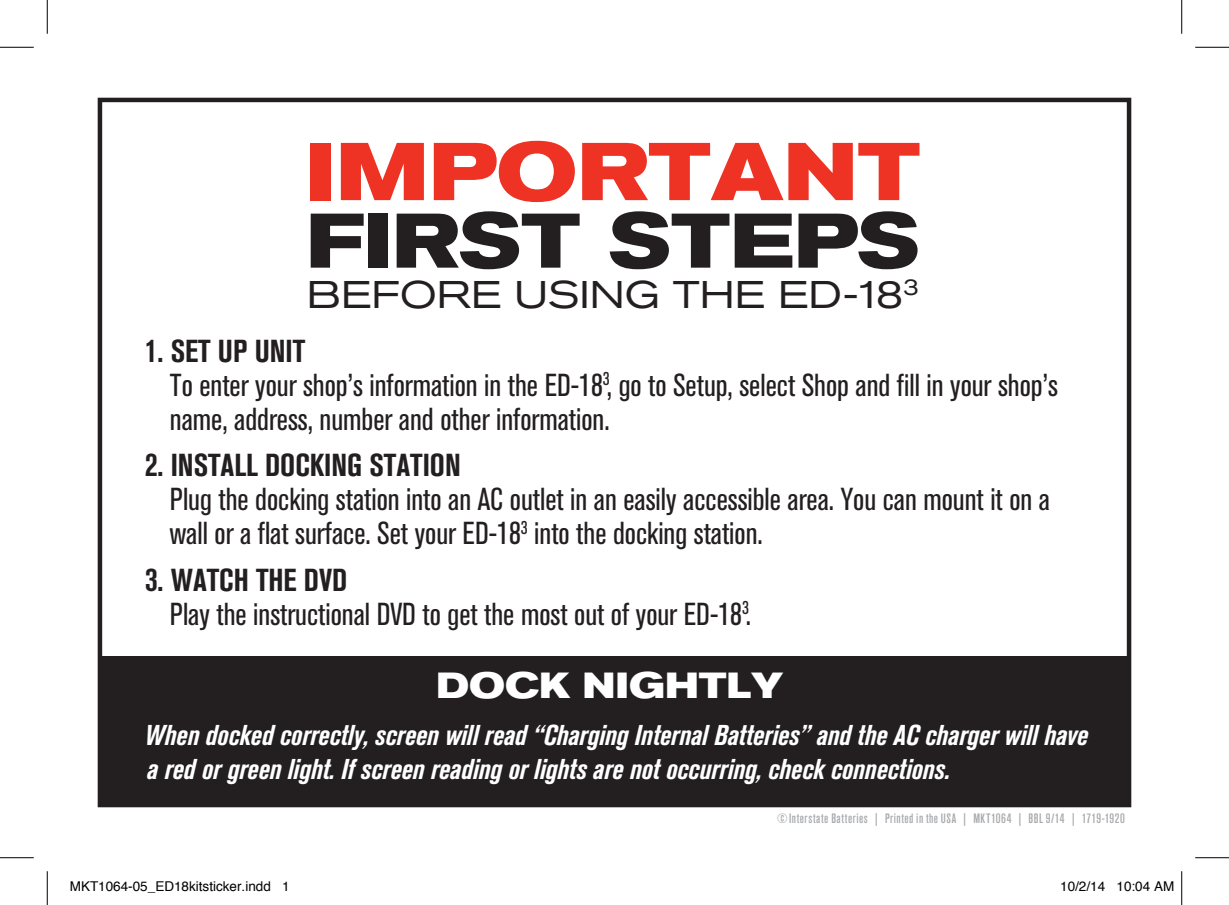
<style>
.page{position:relative;width:1229px;height:905px;background:#fff}
.page>*{position:absolute;margin:0;border:0;box-sizing:border-box;transform-origin:0 0}
.t1{font:700 expanded 81px "IBS Akzidenz Grotesk BQ";color:#ee3224}
.t2{font:700 expanded 76.5px "IBS Akzidenz Grotesk BQ";color:#231f20}
.t3{font:expanded 38.25px "IBS Akzidenz Grotesk BQ";color:#231f20}
.t4{font:700 expanded 36px "IBS Akzidenz Grotesk BQ";color:#fff}
.t5{font:condensed 31.5px/33.8px "IBS Akzidenz Grotesk BQ";color:#231f20}
.t6{font:700 condensed 31.5px "IBS Akzidenz Grotesk BQ";color:#231f20}
.t7{font:italic 700 condensed 28.35px/33.8px "IBS Akzidenz Grotesk BQ";letter-spacing:-.005em;color:#fff}
.t8{font:13.5px "IBS Akzidenz Grotesk BQ Md Cnd Alt";letter-spacing:.04em;color:#a7a9ac}
.t9{font:13.5px "Helvetica";color:#000}
.s1{font-weight:700}
</style>
<div class="page">
<div style="left:100px;top:656px;width:1029px;height:149px;background:#231f20"></div>
<div style="left:98px;top:98px;width:1033px;height:709px;border:4px solid #231f20"></div>
<hr style="left:0;top:47px;width:34px;height:1px;background:#000">
<hr style="left:1195px;top:47px;width:33px;height:1px;background:#000">
<hr style="left:0;top:857px;width:34px;height:1px;background:#000">
<hr style="left:1195px;top:857px;width:33px;height:1px;background:#000">
<hr style="left:47px;top:0;width:1px;height:34px;background:#000">
<hr style="left:47px;top:871px;width:1px;height:33px;background:#000">
<hr style="left:1181px;top:0;width:1px;height:34px;background:#000">
<hr style="left:1181px;top:871px;width:1px;height:33px;background:#000">
<h1 class="t1" style="left:305px;top:125px;width:616px">IMPORTANT</h1>
<h2 class="t2" style="left:306px;top:197px;width:615px">FIRST STEPS</h2>
<p class="t3" style="left:307px;top:272px;width:613px">BEFORE USING THE ED-18<sup>3</sup></p>
<p class="t5" style="left:170px;top:335px;width:889px;text-indent:-25px"><span class="s1">1. SET UP UNIT<br></span>To enter your shop’s information in the ED-18<sup>3</sup>, go to Setup, select Shop and fill in your shop’s name, address, number and other information.</p>
<p class="t6" style="left:145px;top:447px;width:317px">2. INSTALL DOCKING STATION</p>
<p class="t5" style="left:170px;top:483px;width:881px">Plug the docking station into an AC outlet in an easily accessible area. You can mount it on a wall or a flat surface. Set your ED-18<sup>3</sup> into the docking station.</p>
<p class="t5" style="left:170px;top:563px;width:583px;text-indent:-25px"><span class="s1">3. WATCH THE DVD<br></span>Play the instructional DVD to get the most out of your ED-18<sup>3</sup>.</p>
<p class="t4" style="left:436px;top:665px;width:348px">DOCK NIGHTLY</p>
<p class="t7" style="left:145px;top:718px;width:945px">When docked correctly, screen will read “Charging Internal Batteries” and the AC charger will have a red or green light. If screen reading or lights are not occurring, check connections.</p>
<p class="t8" style="left:776px;top:811px;width:350px">©Interstate Batteries | Printed in the USA | MKT1064 | BBL 9/14 | 1719-1920</p>
<p class="t9" style="left:70px;top:876px;width:221px">MKT1064-05_ED18kitsticker.indd 1</p>
<p class="t9" style="left:1060px;top:876px;width:116px">10/2/14 10:04 AM</p>
</div>
